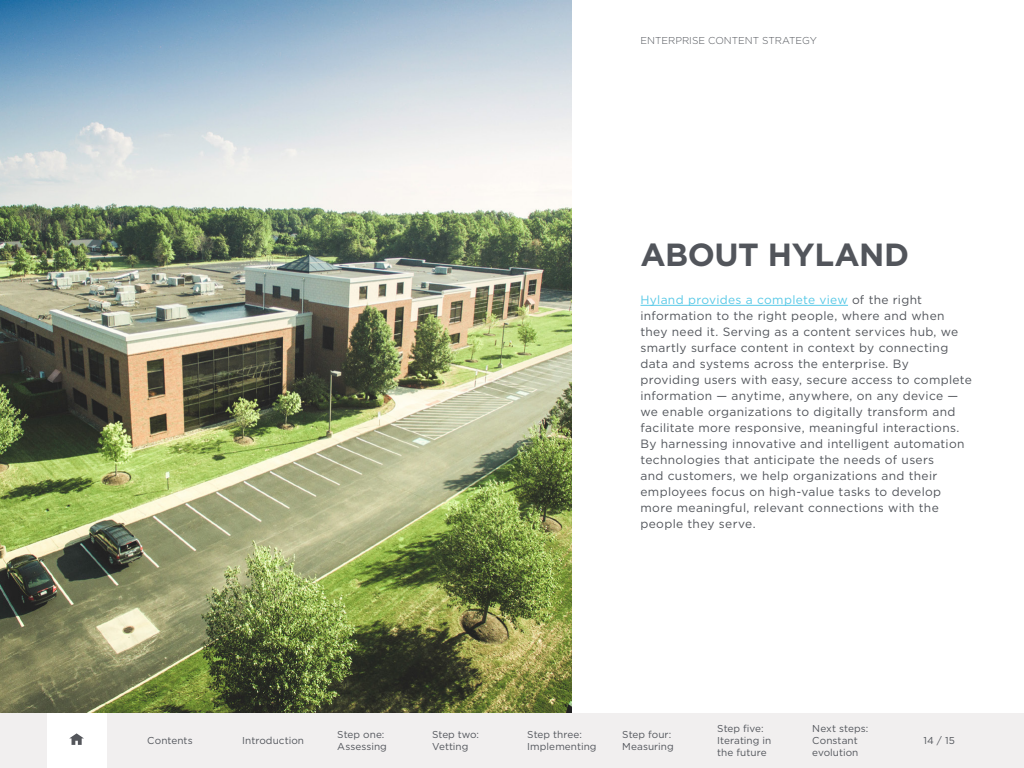
<style>
.page{position:relative;width:1024px;height:768px;background:#fff}
.page>*{position:absolute;margin:0;border:0;box-sizing:border-box;transform-origin:0 0}
.t1{font:700 32px "Gotham";letter-spacing:-.01em;color:#52555b}
.t2{font:12px/16px "Gotham";letter-spacing:.025em;color:#52555b}
.t3{font:10px/12px "Gotham";letter-spacing:.005em;color:#52555b}
.t4{font:300 10px "Gotham";color:#52555b}
.t5{font:10px/12px "Gotham";letter-spacing:-.015em;color:#52555b}
.s1{color:#58c9e7}
</style>
<div class="page">
<div style="left:0;top:713px;width:1024px;height:55px;background:#f1efef"></div>
<div style="left:47px;top:713px;width:59px;height:55px;background:#fff"></div>
<svg style="left:69px;top:733px;width:15px;height:12px"></svg>
<hr style="left:640px;top:305px;width:208px;height:1px;background:#58c9e7">
<img style="left:0;top:0;width:571px;height:713px">
<p class="t4" style="left:640px;top:34px;width:178px">ENTERPRISE CONTENT STRATEGY</p>
<h1 class="t1" style="left:640px;top:234px;width:270px">ABOUT HYLAND</h1>
<p class="t2" style="left:640px;top:292px;width:333px"><span class="s1">Hyland provides a complete view</span> of the right information to the right people, where and when they need it. Serving as a content services hub, we smartly surface content in context by connecting data and systems across the enterprise. By<br>providing users with easy, secure access to complete information — anytime, anywhere, on any device — we enable organizations to digitally transform and facilitate more responsive, meaningful interactions.<br>By harnessing innovative and intelligent automation technologies that anticipate the needs of users<br>and customers, we help organizations and their employees focus on high-value tasks to develop more meaningful, relevant connections with the people they serve.</p>
<p class="t3" style="left:147px;top:734px;width:47px">Contents</p>
<p class="t3" style="left:242px;top:734px;width:63px">Introduction</p>
<p class="t3" style="left:337px;top:728px;width:51px">Step one:<br>Assessing</p>
<p class="t5" style="left:432px;top:728px;width:48px">Step two:<br>Vetting</p>
<p class="t3" style="left:527px;top:728px;width:71px">Step three:<br>Implementing</p>
<p class="t3" style="left:622px;top:728px;width:53px">Step four:<br>Measuring</p>
<p class="t3" style="left:717px;top:722px;width:55px">Step five:<br>Iterating in the future</p>
<p class="t3" style="left:812px;top:722px;width:57px">Next steps:<br>Constant evolution</p>
<p class="t3" style="left:924px;top:734px;width:33px">14 / 15</p>
</div>
